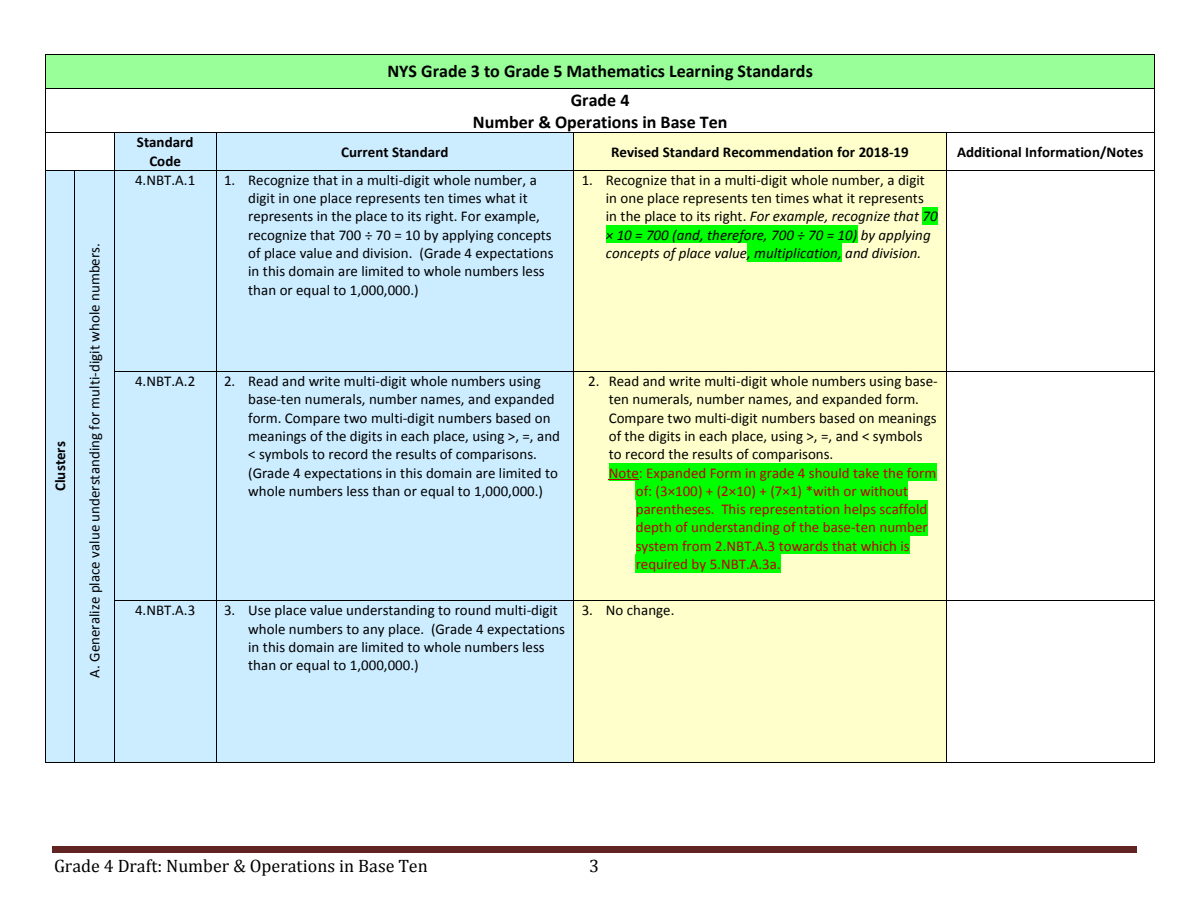
<style>
.page{position:relative;width:1188px;height:918px;background:#fff}
.page>*{position:absolute;margin:0;border:0;box-sizing:border-box;transform-origin:0 0}
.t1{font:700 18px "Calibri";letter-spacing:.005em;color:#000}
.t2{font:18px "Cambria";color:#000}
.t3{font:15px/18.3px "Calibri";color:#000}
.t4{font:italic 15px/18.3px "Calibri";letter-spacing:.005em;color:#000}
.t5{font:15px/18.3px "Calibri";color:#c00000}
.t6{font:700 15px/18.3px "Calibri";letter-spacing:.005em;color:#000;text-align:center}
.s1{font-style:normal}
</style>
<div class="page">
<div style="left:52px;top:846px;width:1084px;height:5px;background:#622423"></div>
<hr style="left:52px;top:852px;width:1084px;height:1px;background:#622423">
<div style="left:46px;top:55px;width:1108px;height:33px;background:#9f9"></div>
<hr style="left:46px;top:54px;width:1108px;height:1px;background:#000">
<hr style="left:46px;top:55px;width:1px;height:33px;background:#000">
<hr style="left:1154px;top:55px;width:1px;height:33px;background:#000">
<hr style="left:46px;top:88px;width:1108px;height:1px;background:#000">
<hr style="left:46px;top:89px;width:1px;height:43px;background:#000">
<hr style="left:1154px;top:89px;width:1px;height:43px;background:#000">
<div style="left:115px;top:133px;width:101px;height:37px;background:#ccecff"></div>
<div style="left:216px;top:133px;width:357px;height:37px;background:#ccecff"></div>
<div style="left:574px;top:133px;width:372px;height:37px;background:#ffc"></div>
<hr style="left:46px;top:132px;width:68px;height:1px;background:#000">
<hr style="left:115px;top:132px;width:101px;height:1px;background:#000">
<hr style="left:216px;top:132px;width:357px;height:1px;background:#000">
<hr style="left:574px;top:132px;width:372px;height:1px;background:#000">
<hr style="left:947px;top:132px;width:207px;height:1px;background:#000">
<hr style="left:46px;top:133px;width:1px;height:37px;background:#000">
<hr style="left:114px;top:133px;width:1px;height:37px;background:#000">
<hr style="left:216px;top:133px;width:1px;height:37px;background:#000">
<hr style="left:573px;top:133px;width:1px;height:37px;background:#000">
<hr style="left:946px;top:133px;width:1px;height:37px;background:#000">
<hr style="left:1154px;top:133px;width:1px;height:37px;background:#000">
<div style="left:46px;top:171px;width:28px;height:591px;background:#ccecff"></div>
<div style="left:75px;top:171px;width:39px;height:591px;background:#ccecff"></div>
<div style="left:115px;top:171px;width:101px;height:200px;background:#ccecff"></div>
<div style="left:216px;top:171px;width:357px;height:200px;background:#ccecff"></div>
<div style="left:574px;top:171px;width:372px;height:200px;background:#ffc"></div>
<div style="left:922px;top:207px;width:16px;height:19px;background:#0f0"></div>
<div style="left:606px;top:226px;width:251px;height:18px;background:#0f0"></div>
<div style="left:747px;top:244px;width:95px;height:18px;background:#0f0"></div>
<svg style="left:47px;top:170px;width:27px;height:1px"></svg>
<hr style="left:75px;top:170px;width:39px;height:1px;background:#000">
<hr style="left:115px;top:170px;width:101px;height:1px;background:#000">
<hr style="left:216px;top:170px;width:357px;height:1px;background:#000">
<hr style="left:574px;top:170px;width:372px;height:1px;background:#000">
<hr style="left:947px;top:170px;width:207px;height:1px;background:#000">
<hr style="left:46px;top:170px;width:1px;height:201px;background:#000">
<hr style="left:74px;top:170px;width:1px;height:201px;background:#000">
<hr style="left:114px;top:170px;width:1px;height:201px;background:#000">
<hr style="left:216px;top:170px;width:1px;height:201px;background:#000">
<hr style="left:573px;top:170px;width:1px;height:201px;background:#000">
<hr style="left:946px;top:170px;width:1px;height:201px;background:#000">
<hr style="left:1154px;top:170px;width:1px;height:201px;background:#000">
<div style="left:115px;top:372px;width:101px;height:228px;background:#ccecff"></div>
<div style="left:216px;top:372px;width:357px;height:228px;background:#ccecff"></div>
<div style="left:574px;top:372px;width:372px;height:228px;background:#ffc"></div>
<div style="left:609px;top:463px;width:327px;height:19px;background:#0f0"></div>
<hr style="left:609px;top:479px;width:30px;height:1px;background:#c00000">
<div style="left:636px;top:482px;width:272px;height:18px;background:#0f0"></div>
<div style="left:636px;top:500px;width:291px;height:18px;background:#0f0"></div>
<div style="left:636px;top:518px;width:292px;height:19px;background:#0f0"></div>
<div style="left:636px;top:537px;width:274px;height:18px;background:#0f0"></div>
<div style="left:636px;top:555px;width:145px;height:18px;background:#0f0"></div>
<hr style="left:115px;top:371px;width:101px;height:1px;background:#000">
<hr style="left:216px;top:371px;width:357px;height:1px;background:#000">
<hr style="left:574px;top:371px;width:372px;height:1px;background:#000">
<hr style="left:947px;top:371px;width:207px;height:1px;background:#000">
<hr style="left:46px;top:372px;width:1px;height:228px;background:#000">
<hr style="left:74px;top:372px;width:1px;height:228px;background:#000">
<hr style="left:114px;top:372px;width:1px;height:228px;background:#000">
<hr style="left:216px;top:372px;width:1px;height:228px;background:#000">
<hr style="left:573px;top:372px;width:1px;height:228px;background:#000">
<hr style="left:946px;top:372px;width:1px;height:228px;background:#000">
<hr style="left:1154px;top:372px;width:1px;height:228px;background:#000">
<div style="left:115px;top:601px;width:101px;height:161px;background:#ccecff"></div>
<div style="left:216px;top:601px;width:357px;height:161px;background:#ccecff"></div>
<div style="left:574px;top:601px;width:372px;height:161px;background:#ffc"></div>
<hr style="left:115px;top:600px;width:101px;height:1px;background:#000">
<hr style="left:216px;top:600px;width:357px;height:1px;background:#000">
<hr style="left:574px;top:600px;width:372px;height:1px;background:#000">
<hr style="left:947px;top:600px;width:207px;height:1px;background:#000">
<hr style="left:46px;top:601px;width:1px;height:161px;background:#000">
<hr style="left:74px;top:601px;width:1px;height:161px;background:#000">
<svg style="left:46px;top:762px;width:29px;height:1px"></svg>
<hr style="left:75px;top:762px;width:39px;height:1px;background:#000">
<hr style="left:114px;top:601px;width:1px;height:161px;background:#000">
<hr style="left:115px;top:762px;width:101px;height:1px;background:#000">
<hr style="left:216px;top:601px;width:1px;height:161px;background:#000">
<hr style="left:216px;top:762px;width:357px;height:1px;background:#000">
<hr style="left:573px;top:601px;width:1px;height:161px;background:#000">
<hr style="left:574px;top:762px;width:372px;height:1px;background:#000">
<hr style="left:946px;top:601px;width:1px;height:161px;background:#000">
<hr style="left:947px;top:762px;width:207px;height:1px;background:#000">
<hr style="left:1154px;top:601px;width:1px;height:161px;background:#000">
<p class="t1" style="left:387px;top:60px;width:427px">NYS Grade 3 to Grade 5 Mathematics Learning Standards</p>
<p class="t1" style="left:571px;top:88px;width:60px">Grade 4</p>
<p class="t1" style="left:473px;top:110px;width:256px">Number &amp; Operations in Base Ten</p>
<p class="t6" style="left:51px;top:491px;width:51px;rotate:-90deg">Clusters</p>
<p class="t3" style="left:85px;top:678px;width:436px;rotate:-90deg">A. Generalize place value understanding for multi-digit whole numbers.</p>
<p class="t6" style="left:137px;top:133px;width:58px">Standard<br>Code</p>
<p class="t6" style="left:341px;top:142px;width:109px">Current Standard</p>
<p class="t6" style="left:611px;top:142px;width:299px">Revised Standard Recommendation for 2018-19</p>
<p class="t6" style="left:957px;top:142px;width:188px">Additional Information/Notes</p>
<p class="t3" style="left:135px;top:171px;width:62px">4.NBT.A.1</p>
<p class="t3" style="left:248px;top:171px;width:307px;text-indent:-24px">1. Recognize that in a multi-digit whole number, a digit in one place represents ten times what it represents in the place to its right. For example, recognize that 700 ÷ 70 = 10 by applying concepts of place value and division. (Grade 4 expectations in this domain are limited to whole numbers less than or equal to 1,000,000.)</p>
<p class="t4" style="left:606px;top:170px;width:333px;text-indent:-24px"><span class="s1">1. Recognize that in a multi-digit whole number, a digit in one place represents ten times what it represents in the place to its right.</span> For example, recognize that 70 × 10 = 700 (and, therefore, 700 ÷ 70 = 10) by applying concepts of place value, multiplication, and division.</p>
<p class="t3" style="left:135px;top:372px;width:62px">4.NBT.A.2</p>
<p class="t3" style="left:248px;top:372px;width:313px;text-indent:-24px">2. Read and write multi-digit whole numbers using base-ten numerals, number names, and expanded form. Compare two multi-digit numbers based on meanings of the digits in each place, using &gt;, =, and &lt; symbols to record the results of comparisons. (Grade 4 expectations in this domain are limited to whole numbers less than or equal to 1,000,000.)</p>
<p class="t3" style="left:609px;top:372px;width:331px;text-indent:-21px">2. Read and write multi-digit whole numbers using base&shy;ten numerals, number names, and expanded form.<br>Compare two multi-digit numbers based on meanings of the digits in each place, using &gt;, =, and &lt; symbols to record the results of comparisons.</p>
<p class="t5" style="left:636px;top:463px;width:302px;text-indent:-27px">Note: Expanded Form in grade 4 should take the form of: (3×100) + (2×10) + (7×1) *with or without parentheses. This representation helps scaffold depth of understanding of the base-ten number system from 2.NBT.A.3 towards that which is required by 5.NBT.A.3a.</p>
<p class="t3" style="left:135px;top:601px;width:62px">4.NBT.A.3</p>
<p class="t3" style="left:248px;top:601px;width:318px;text-indent:-24px">3. Use place value understanding to round multi-digit whole numbers to any place. (Grade 4 expectations in this domain are limited to whole numbers less than or equal to 1,000,000.)</p>
<p class="t3" style="left:582px;top:601px;width:94px">3. No change.</p>
<p class="t2" style="left:54px;top:855px;width:375px">Grade 4 Draft: Number &amp; Operations in Base Ten</p>
<p class="t2" style="left:589px;top:855px;width:11px">3</p>
</div>
